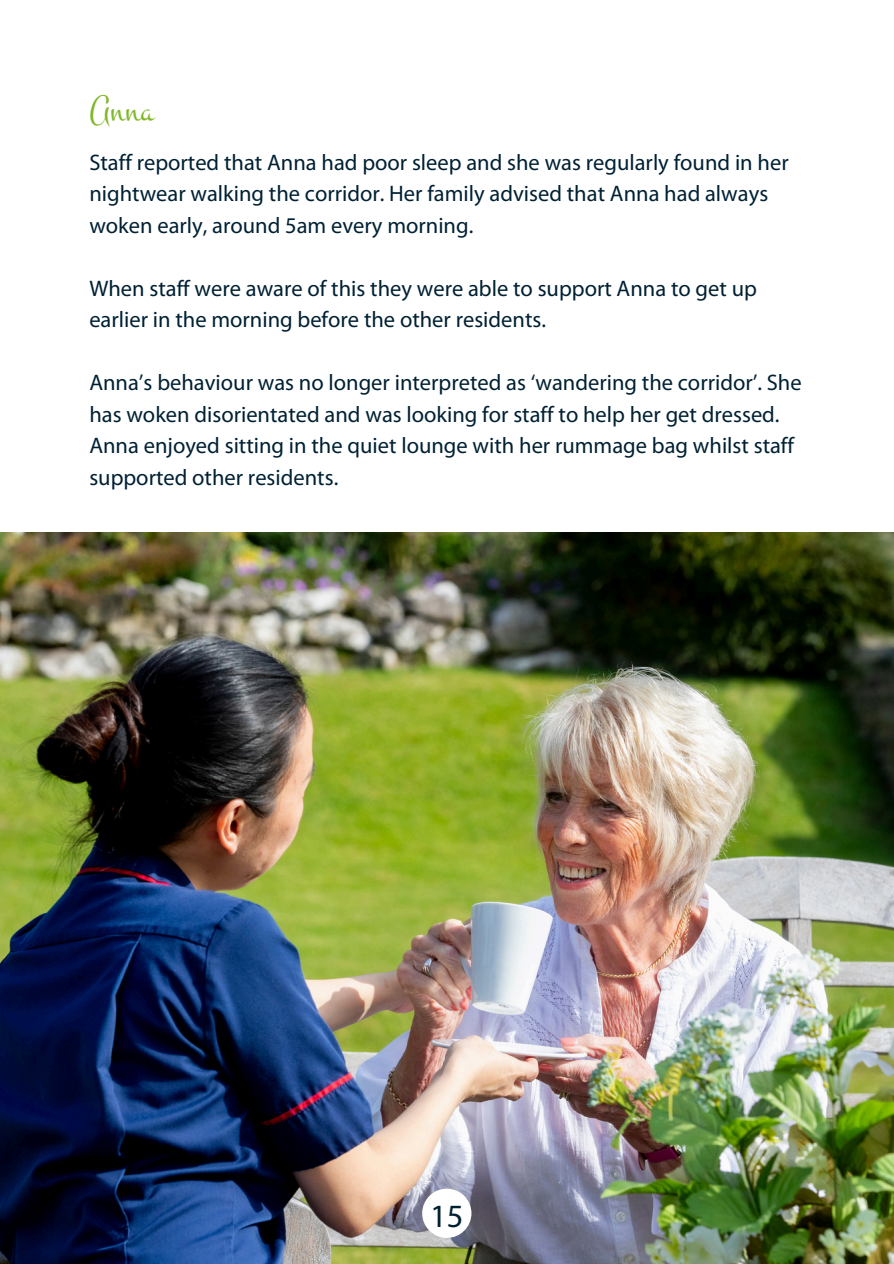
<style>
.page{position:relative;width:894px;height:1264px;background:#fff}
.page>*{position:absolute;margin:0;border:0;box-sizing:border-box;transform-origin:0 0}
.t1{font:37.5px "Montez";color:#80b728}
.t2{font:32.55px "Myriad Pro";color:#002133}
.t3{font:22.5px/31.5px "Myriad Pro";color:#002133}
</style>
<div class="page">
<img style="left:0;top:533px;width:893px;height:729px">
<div style="left:422px;top:1188px;width:49px;height:49px;background:#fff;border-radius:50%"></div>
<p class="t1" style="left:89px;top:87px;width:66px">Anna</p>
<p class="t3" style="left:89px;top:148px;width:700px">Staff reported that Anna had poor sleep and she was regularly found in her nightwear walking the corridor. Her family advised that Anna had always woken early, around 5am every morning.</p>
<p class="t3" style="left:89px;top:274px;width:669px">When staff were aware of this they were able to support Anna to get up earlier in the morning before the other residents.</p>
<p class="t3" style="left:89px;top:369px;width:713px">Anna’s behaviour was no longer interpreted as ‘wandering the corridor’. She has woken disorientated and was looking for staff to help her get dressed.<br>Anna enjoyed sitting in the quiet lounge with her rummage bag whilst staff supported other residents.</p>
<p class="t2" style="left:430px;top:1202px;width:35px">15</p>
</div>
